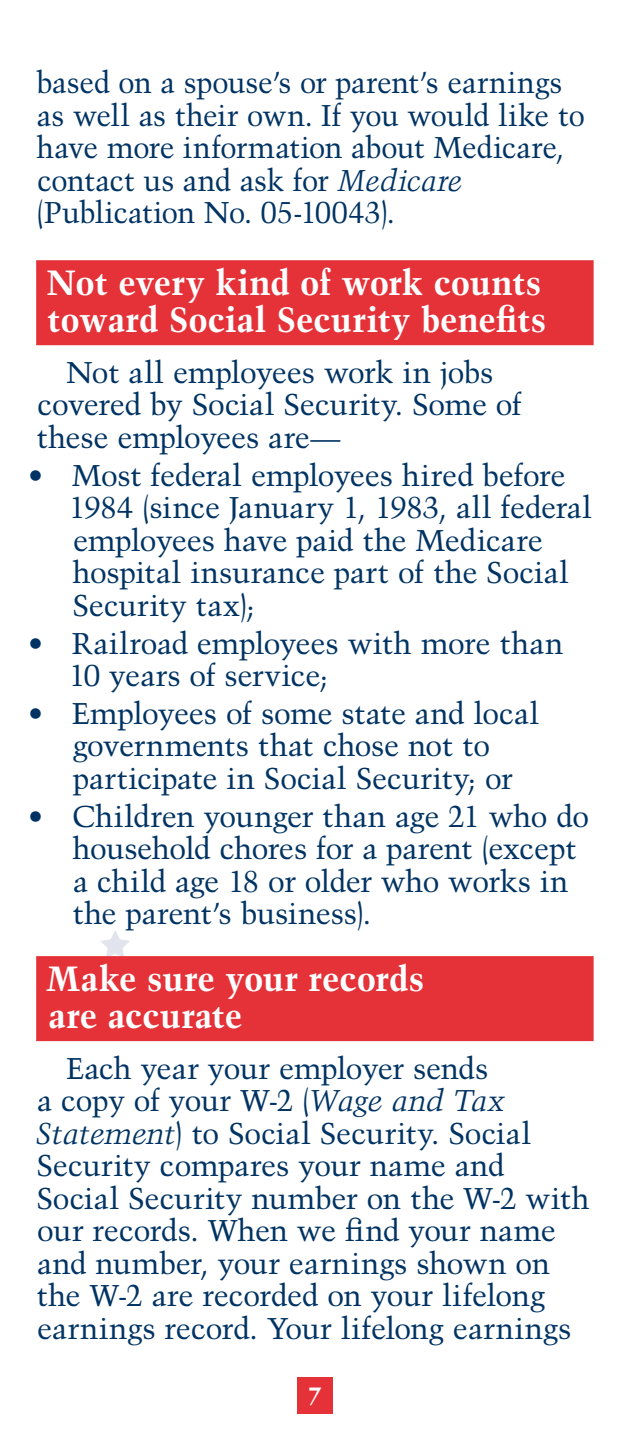
<style>
.page{position:relative;width:630px;height:1440px;background:#fff}
.page>*{position:absolute;margin:0;border:0;box-sizing:border-box;transform-origin:0 0}
.Header1_2lines{font:700 35px/37.5px "Trump Mediaeval";letter-spacing:-.005em;color:#fff}
.paragraph_format{font:30px/32.5px "Trump Mediaeval";letter-spacing:-.01em;color:#003363}
._1st_bullet{font:30px/32.5px "Trump Mediaeval";letter-spacing:-.015em;color:#003363}
.t1{font:700 25px "Trump Mediaeval";color:#fff}
.s1{font-style:italic}
</style>
<div class="page">
<svg style="left:101px;top:930px;width:29px;height:26px"></svg>
<div style="left:297px;top:1377px;width:36px;height:36px;background:#e53138"></div>
<div style="left:36px;top:260px;width:558px;height:85px;background:#e53138"></div>
<div style="left:36px;top:956px;width:558px;height:85px;background:#e53138"></div>
<p class="paragraph_format" style="left:37px;top:66px;width:550px">based on a spouse’s or parent’s earnings as well as their own. If you would like to have more information about Medicare, contact us and ask for <span class="s1">Medicare </span>(Publication No. 05-10043).</p>
<p class="Header1_2lines" style="left:47px;top:263px;width:501px">Not every kind of work counts toward Social Security benefits</p>
<p class="paragraph_format" style="left:36px;top:356px;width:487px;text-indent:30px">Not all employees work in jobs covered by Social Security. Some of these employees are—</p>
<p class="_1st_bullet" style="left:69px;top:459px;width:525px;text-indent:-41px">• Most federal employees hired before<br>1984 (since January 1, 1983, all federal employees have paid the Medicare hospital insurance part of the Social<br>Security tax);</p>
<p class="_1st_bullet" style="left:69px;top:626px;width:496px;text-indent:-41px">• Railroad employees with more than<br>10 years of service;</p>
<p class="_1st_bullet" style="left:73px;top:697px;width:468px;text-indent:-45px">• Employees of some state and local governments that chose not to participate in Social Security; or</p>
<p class="_1st_bullet" style="left:72px;top:800px;width:518px;text-indent:-44px">• Children younger than age 21 who do household chores for a parent (except a child age 18 or older who works in the parent’s business).</p>
<p class="Header1_2lines" style="left:46px;top:959px;width:380px">Make sure your records are accurate</p>
<p class="paragraph_format" style="left:35px;top:1052px;width:556px;text-indent:31px">Each year your employer sends<br>a copy of your W-2 (<span class="s1">Wage and Tax Statement</span>) to Social Security. Social Security compares your name and Social Security number on the W-2 with our records. When we find your name and number, your earnings shown on the W-2 are recorded on your lifelong earnings record. Your lifelong earnings</p>
<p class="t1" style="left:308px;top:1381px;width:15px">7</p>
</div>
